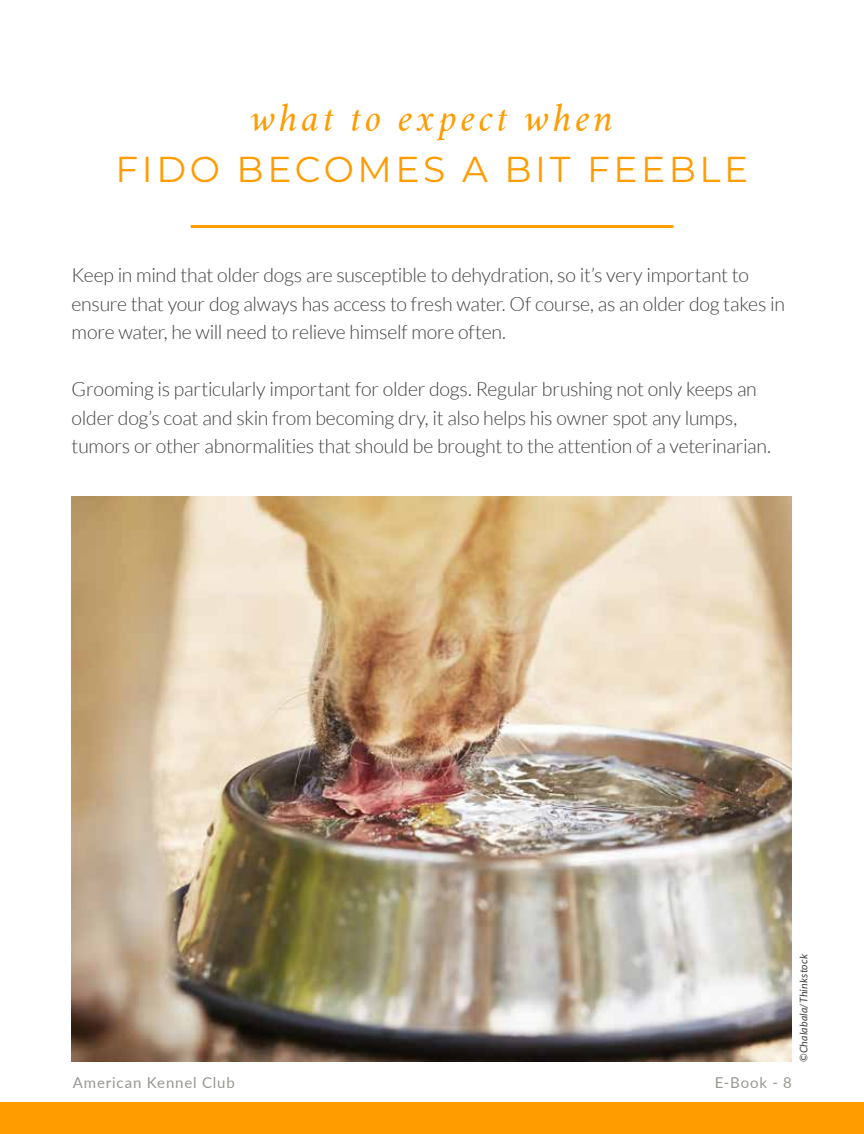
<style>
.page{position:relative;width:864px;height:1134px;background:#fff}
.page>*{position:absolute;margin:0;border:0;box-sizing:border-box;transform-origin:0 0}
.t1{font:36px "Montserrat";letter-spacing:.1em;color:#ff9c00}
.t2{font:italic 36px "Crimson Text";letter-spacing:.1em;color:#ff9c00}
.t3{font:300 19.5px/28.5px "Lato";letter-spacing:-.015em;color:#414042}
.t4{font:15px "Lato";letter-spacing:.055em;color:#979891}
.t5{font:italic 10.5px "Lato";letter-spacing:.02em;color:#414042}
</style>
<div class="page">
<div style="left:0;top:1102px;width:864px;height:32px;background:#ff9c00"></div>
<hr style="left:191px;top:225px;width:482px;height:3px;background:#ff9c00">
<img style="left:72px;top:497px;width:720px;height:565px">
<h1 class="t2" style="left:250px;top:97px;width:365px">what to expect when</h1>
<h1 class="t1" style="left:116px;top:145px;width:634px">FIDO BECOMES A BIT FEEBLE</h1>
<p class="t3" style="left:72px;top:261px;width:715px">Keep in mind that older dogs are susceptible to dehydration, so it’s very important to ensure that your dog always has access to fresh water. Of course, as an older dog takes in more water, he will need to relieve himself more often.</p>
<p class="t3" style="left:72px;top:375px;width:701px">Grooming is particularly important for older dogs. Regular brushing not only keeps an older dog’s coat and skin from becoming dry, it also helps his owner spot any lumps, tumors or other abnormalities that should be brought to the attention of a veterinarian.</p>
<p class="t4" style="left:73px;top:1072px;width:164px">American Kennel Club</p>
<p class="t4" style="left:715px;top:1072px;width:79px">E-Book - 8</p>
<p class="t5" style="left:798px;top:1062px;width:109px;rotate:-90deg">©Chalabala/Thinkstock</p>
</div>
